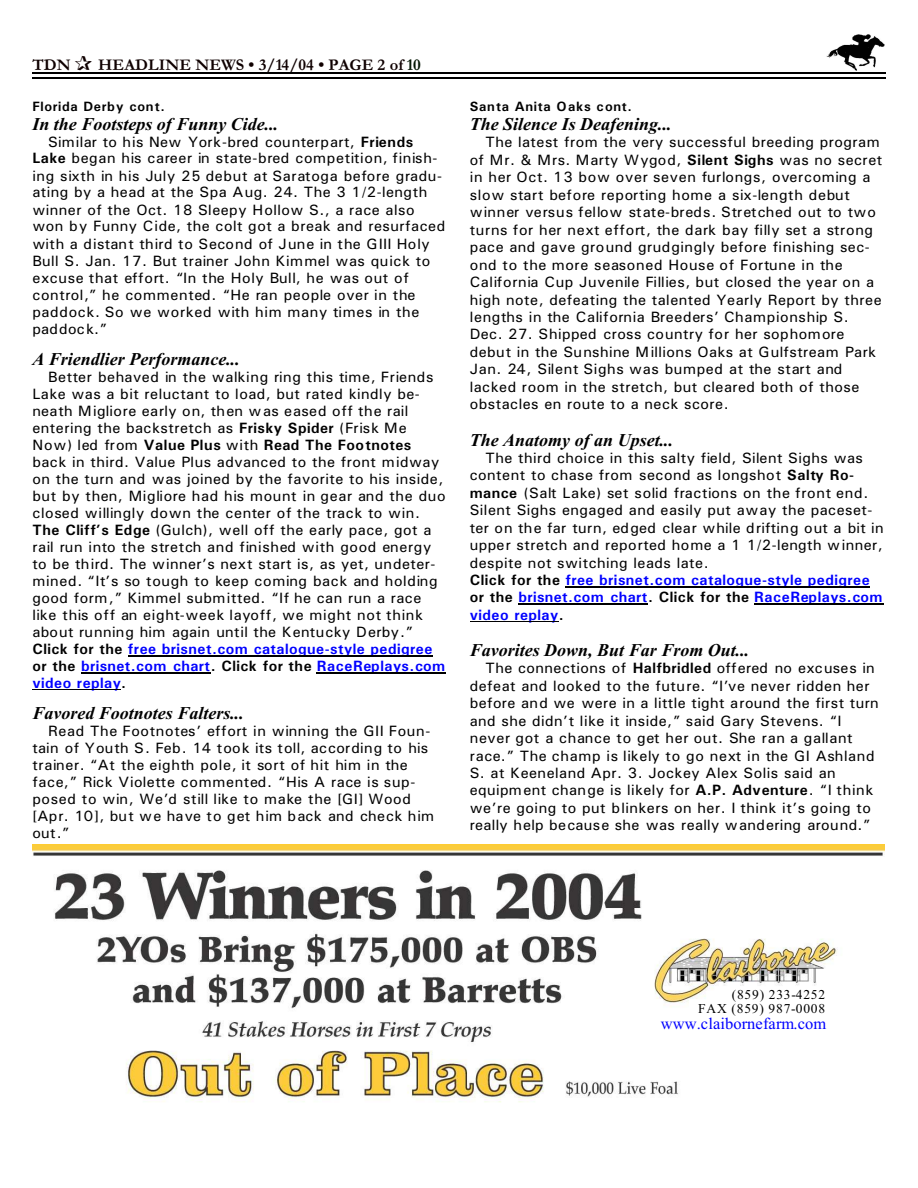
<style>
.page{position:relative;width:918px;height:1188px;background:#fff}
.page>*{position:absolute;margin:0;border:0;box-sizing:border-box;transform-origin:0 0}
.t1{font:italic 700 18px "Times New Roman";color:#000}
.t2{font:700 16.5px "Garamond";letter-spacing:.005em;color:#0f0000}
.t3{font:16.5px "Times New Roman";letter-spacing:.005em;color:#00f}
.t4{font:15px/17px "Univers";letter-spacing:.03em;color:#000}
.t5{font:700 13.5px "Univers";letter-spacing:.045em;color:#000}
.t6{font:13.5px/14.1px "Times New Roman";letter-spacing:.06em;color:#000;text-align:right}
.s1{color:#001400}
.s2{font-weight:700}
.s3{font-weight:700;color:#00f}
</style>
<div class="page">
<img style="left:826px;top:34px;width:59px;height:36px">
<hr style="left:32px;top:72px;width:853px;height:1px;background:#000">
<hr style="left:32px;top:77px;width:853px;height:2px;background:#000">
<img style="left:32px;top:844px;width:852px;height:259px">
<hr style="left:128px;top:656px;width:304px;height:1px;background:#000">
<hr style="left:81px;top:672px;width:130px;height:1px;background:#000">
<hr style="left:317px;top:672px;width:129px;height:1px;background:#000">
<hr style="left:32px;top:689px;width:89px;height:1px;background:#000">
<hr style="left:565px;top:587px;width:305px;height:1px;background:#000">
<hr style="left:519px;top:604px;width:129px;height:1px;background:#000">
<hr style="left:754px;top:604px;width:129px;height:1px;background:#000">
<hr style="left:470px;top:621px;width:89px;height:1px;background:#000">
<p class="t2" style="left:32px;top:59px;width:40px">TDN</p>
<p class="t2" style="left:98px;top:59px;width:324px">HEADLINE NEWS • 3/14/04 • PAGE 2 of <span class="s1">10</span></p>
<p class="t5" style="left:32px;top:102px;width:134px">Florida Derby cont.</p>
<p class="t1" style="left:32px;top:117px;width:248px">In the Footsteps of Funny Cide...</p>
<p class="t4" style="left:32px;top:134px;width:414px;text-indent:16px">Similar to his New York-bred counterpart, <span class="s2">Friends Lake</span> began his career in state-bred competition, finish&shy;ing sixth in his July 25 debut at Saratoga before gradu&shy;ating by a head at the Spa Aug. 24. The 3 1/2-length winner of the Oct. 18 Sleepy Hollow S., a race also won by Funny Cide, the colt got a break and resurfaced with a distant third to Second of June in the GIII Holy Bull S. Jan. 17. But trainer John Kimmel was quick to excuse that effort. “In the Holy Bull, he was out of control,” he commented. “He ran people over in the paddock. So we worked with him many times in the paddock.”</p>
<p class="t1" style="left:32px;top:353px;width:209px">A Friendlier Performance...</p>
<p class="t4" style="left:32px;top:370px;width:415px;text-indent:16px">Better behaved in the walking ring this time, Friends Lake was a bit reluctant to load, but rated kindly be&shy;neath Migliore early on, then was eased off the rail entering the backstretch as <span class="s2">Frisky Spider</span> (Frisk Me Now) led from <span class="s2">Value Plus</span> with <span class="s2">Read The Footnotes </span>back in third. Value Plus advanced to the front midway on the turn and was joined by the favorite to his inside, but by then, Migliore had his mount in gear and the duo closed willingly down the center of the track to win.<br><span class="s2">The Cliff’s Edge</span> (Gulch), well off the early pace, got a rail run into the stretch and finished with good energy to be third. The winner’s next start is, as yet, undeter&shy;mined. “It’s so tough to keep coming back and holding good form,” Kimmel submitted. “If he can run a race like this off an eight-week layoff, we might not think about running him again until the Kentucky Derby.” <span class="s2">Click for the</span> <span class="s3">free brisnet.com catalogue-style pedigree </span><span class="s2">or the</span> <span class="s3">brisnet.com chart</span><span class="s2">. Click for the</span> <span class="s3">RaceReplays.com video replay</span><span class="s2">.</span></p>
<p class="t1" style="left:32px;top:707px;width:213px">Favored Footnotes Falters...</p>
<p class="t4" style="left:32px;top:724px;width:403px;text-indent:16px">Read The Footnotes’ effort in winning the GII Foun&shy;tain of Youth S. Feb. 14 took its toll, according to his trainer. “At the eighth pole, it sort of hit him in the face,” Rick Violette commented. “His A race is sup&shy;posed to win, We’d still like to make the [GI] Wood [Apr. 10], but we have to get him back and check him out.”</p>
<p class="t5" style="left:470px;top:102px;width:164px">Santa Anita Oaks cont.</p>
<p class="t1" style="left:470px;top:118px;width:203px">The Silence Is Deafening...</p>
<p class="t4" style="left:470px;top:135px;width:414px;line-height:17.4px;text-indent:16px">The latest from the very successful breeding program of Mr. &amp; Mrs. Marty Wygod, <span class="s2">Silent Sighs</span> was no secret in her Oct. 13 bow over seven furlongs, overcoming a slow start before reporting home a six-length debut winner versus fellow state-breds. Stretched out to two turns for her next effort, the dark bay filly set a strong pace and gave ground grudgingly before finishing sec&shy;ond to the more seasoned House of Fortune in the California Cup Juvenile Fillies, but closed the year on a high note, defeating the talented Yearly Report by three lengths in the California Breeders’ Championship S.<br>Dec. 27. Shipped cross country for her sophomore debut in the Sunshine Millions Oaks at Gulfstream Park Jan. 24, Silent Sighs was bumped at the start and lacked room in the stretch, but cleared both of those obstacles en route to a neck score.</p>
<p class="t1" style="left:470px;top:433px;width:205px">The Anatomy of an Upset...</p>
<p class="t4" style="left:470px;top:450px;width:415px;line-height:17.4px;text-indent:16px">The third choice in this salty field, Silent Sighs was content to chase from second as longshot <span class="s2">Salty Ro&shy;mance</span> (Salt Lake) set solid fractions on the front end.<br>Silent Sighs engaged and easily put away the paceset&shy;ter on the far turn, edged clear while drifting out a bit in upper stretch and reported home a 1 1/2-length winner, despite not switching leads late.<br><span class="s2">Click for the</span> <span class="s3">free brisnet.com catalogue-style pedigree </span><span class="s2">or the</span> <span class="s3">brisnet.com chart</span><span class="s2">. Click for the</span> <span class="s3">RaceReplays.com video replay</span><span class="s2">.</span></p>
<p class="t1" style="left:470px;top:644px;width:281px">Favorites Down, But Far From Out...</p>
<p class="t4" style="left:470px;top:661px;width:411px;line-height:17.4px;text-indent:16px">The connections of <span class="s2">Halfbridled</span> offered no excuses in defeat and looked to the future. “I’ve never ridden her before and we were in a little tight around the first turn and she didn’t like it inside,” said Gary Stevens. “I never got a chance to get her out. She ran a gallant race.” The champ is likely to go next in the GI Ashland S. at Keeneland Apr. 3. Jockey Alex Solis said an equipment change is likely for <span class="s2">A.P. Adventure</span>. “I think we’re going to put blinkers on her. I think it’s going to really help because she was really wandering around.”</p>
<p class="t6" style="left:698px;top:989px;width:128px">(859) 233-4252<br>FAX (859) 987-0008</p>
<p class="t3" style="left:661px;top:1017px;width:167px">www.claibornefarm.com</p>
</div>
